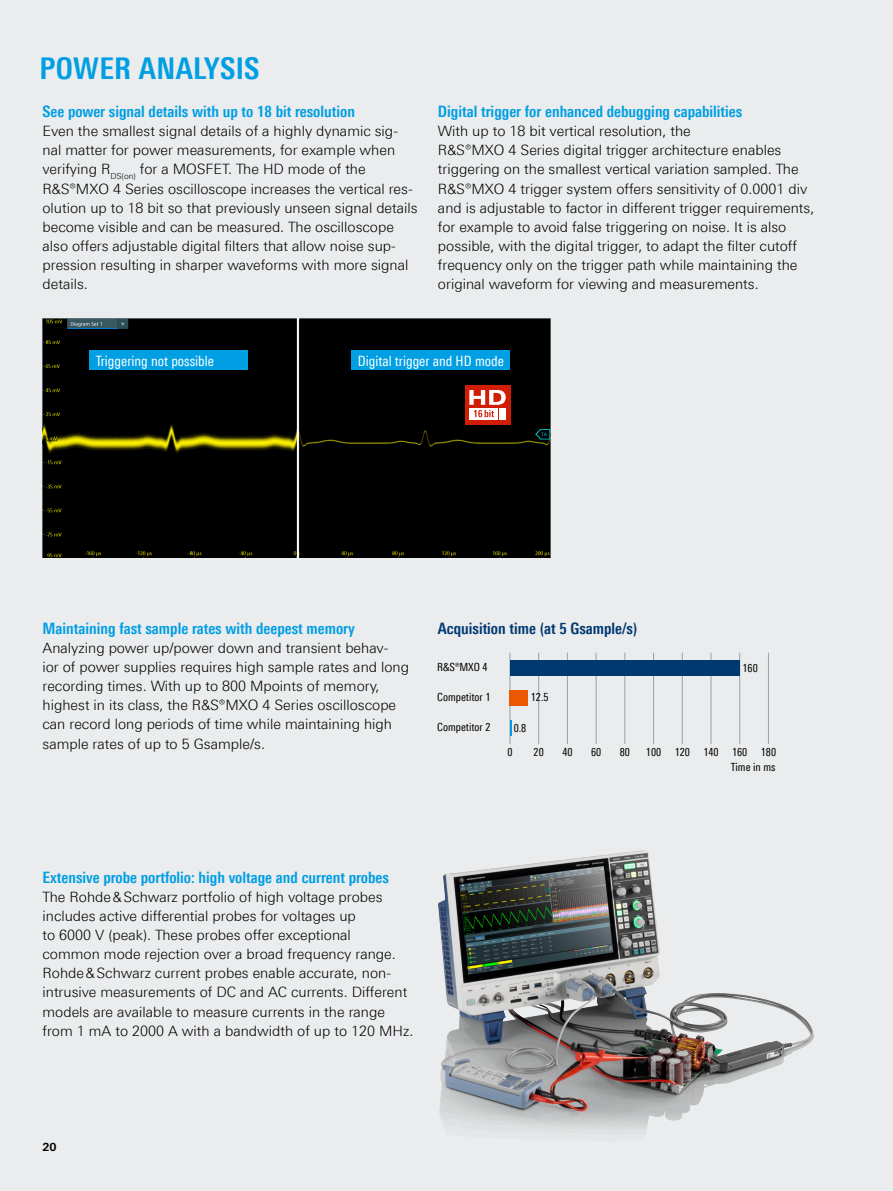
<style>
.page{position:relative;width:893px;height:1191px;background:#eaeced}
.page>*{position:absolute;margin:0;border:0;box-sizing:border-box;transform-origin:0 0}
.Seiten_Headline_20Pt_cyan_IVZ_Applicatio{font:700 30px "Linotype Univers 620 Cn";letter-spacing:.01em;color:#009ee3}
.Absatzfett_cyan{font:700 15.75px "Linotype Univers 620 Cn";color:#009ee3}
.Grafik_Tabelle_Überschrift{font:700 15.75px "Linotype Univers 620 Cn";color:#003872}
.Haupttext_ohne_Abstand{font:300 14.25px/19.2px "Linotype Univers 330";color:#000}
.Grafiktext_9_5_pt_weiss{font:14.25px "Linotype Univers 420 Cn";color:#fff}
.Grafiktext_ohne_Raster{font:11.25px "Linotype Univers 420 Cn";color:#000}
.t1{font:700 11.25px "Linotype Univers 630";color:#000}
</style>
<div class="page">
<hr style="left:538px;top:652px;width:1px;height:92px;background:#99a1a6">
<hr style="left:567px;top:652px;width:1px;height:92px;background:#99a1a6">
<hr style="left:510px;top:652px;width:1px;height:92px;background:#99a1a6">
<hr style="left:625px;top:652px;width:1px;height:92px;background:#99a1a6">
<hr style="left:653px;top:652px;width:1px;height:92px;background:#99a1a6">
<hr style="left:596px;top:652px;width:1px;height:92px;background:#99a1a6">
<hr style="left:711px;top:652px;width:1px;height:92px;background:#99a1a6">
<hr style="left:739px;top:652px;width:1px;height:92px;background:#99a1a6">
<hr style="left:682px;top:652px;width:1px;height:92px;background:#99a1a6">
<hr style="left:768px;top:652px;width:1px;height:92px;background:#99a1a6">
<div style="left:510px;top:690px;width:18px;height:15px;background:#ea5800"></div>
<svg style="left:510px;top:720px;width:1px;height:15px"></svg>
<div style="left:510px;top:660px;width:230px;height:15px;background:#003872"></div>
<img style="left:43px;top:318px;width:508px;height:239px">
<img style="left:439px;top:993px;width:375px;height:141px">
<img style="left:438px;top:851px;width:198px;height:257px">
<div style="left:465px;top:385px;width:45px;height:39px;background:#d21d06"></div>
<svg style="left:469px;top:390px;width:37px;height:29px"></svg>
<div style="left:89px;top:350px;width:159px;height:19px;background:#009ee3"></div>
<div style="left:351px;top:350px;width:159px;height:19px;background:#009ee3"></div>
<p class="Seiten_Headline_20Pt_cyan_IVZ_Applicatio" style="left:40px;top:50px;width:222px">POWER ANALYSIS</p>
<p class="Absatzfett_cyan" style="left:43px;top:102px;width:314px">See power signal details with up to 18 bit resolution</p>
<p class="Haupttext_ohne_Abstand" style="left:43px;top:121px;width:377px">Even the smallest signal details of a highly dynamic sig&shy;nal matter for power measurements, for example when verifying R<sub>DS(on)</sub> for a MOSFET. The HD mode of the R&amp;S®MXO 4 Series oscilloscope increases the vertical res&shy;olution up to 18 bit so that previously unseen signal details become visible and can be measured. The oscilloscope also offers adjustable digital filters that allow noise sup&shy;pression resulting in sharper waveforms with more signal details.</p>
<p class="Absatzfett_cyan" style="left:438px;top:102px;width:306px">Digital trigger for enhanced debugging capabilities</p>
<p class="Haupttext_ohne_Abstand" style="left:438px;top:121px;width:378px">With up to 18 bit vertical resolution, the<br>R&amp;S®MXO 4 Series digital trigger architecture enables triggering on the smallest vertical variation sampled. The R&amp;S®MXO 4 trigger system offers sensitivity of 0.0001 div and is adjustable to factor in different trigger requirements, for example to avoid false triggering on noise. It is also possible, with the digital trigger, to adapt the filter cutoff frequency only on the trigger path while maintaining the original waveform for viewing and measurements.</p>
<p class="Grafiktext_9_5_pt_weiss" style="left:96px;top:352px;width:120px">Triggering not possible</p>
<p class="Grafiktext_9_5_pt_weiss" style="left:358px;top:352px;width:148px">Digital trigger and HD mode</p>
<p class="Absatzfett_cyan" style="left:43px;top:619px;width:314px">Maintaining fast sample rates with deepest memory</p>
<p class="Haupttext_ohne_Abstand" style="left:43px;top:638px;width:368px">Analyzing power up/power down and transient behav-<br>ior of power supplies requires high sample rates and long recording times. With up to 800 Mpoints of memory, highest in its class, the R&amp;S®MXO 4 Series oscilloscope can record long periods of time while maintaining high sample rates of up to 5 Gsample/s.</p>
<p class="Grafik_Tabelle_Überschrift" style="left:438px;top:619px;width:201px">Acquisition time (at 5 Gsample/s)</p>
<p class="Grafiktext_ohne_Raster" style="left:437px;top:661px;width:52px">R&amp;S®MXO 4</p>
<p class="Grafiktext_ohne_Raster" style="left:437px;top:690px;width:55px">Competitor 1</p>
<p class="Grafiktext_ohne_Raster" style="left:437px;top:720px;width:55px">Competitor 2</p>
<p class="Grafiktext_ohne_Raster" style="left:531px;top:690px;width:19px">12.5</p>
<p class="Grafiktext_ohne_Raster" style="left:514px;top:721px;width:14px">0.8</p>
<p class="Grafiktext_ohne_Raster" style="left:742px;top:661px;width:17px">160</p>
<p class="Grafiktext_ohne_Raster" style="left:507px;top:745px;width:7px">0</p>
<p class="Grafiktext_ohne_Raster" style="left:534px;top:745px;width:12px">20</p>
<p class="Grafiktext_ohne_Raster" style="left:562px;top:745px;width:12px">40</p>
<p class="Grafiktext_ohne_Raster" style="left:591px;top:745px;width:12px">60</p>
<p class="Grafiktext_ohne_Raster" style="left:620px;top:745px;width:12px">80</p>
<p class="Grafiktext_ohne_Raster" style="left:646px;top:745px;width:132px">100 120 140 160 180</p>
<p class="Grafiktext_ohne_Raster" style="left:731px;top:760px;width:46px">Time in ms</p>
<p class="Absatzfett_cyan" style="left:43px;top:867px;width:348px">Extensive probe portfolio: high voltage and current probes</p>
<p class="Haupttext_ohne_Abstand" style="left:43px;top:887px;width:372px">The Rohde&amp;Schwarz portfolio of high voltage probes includes active differential probes for voltages up<br>to 6000 V (peak). These probes offer exceptional<br>common mode rejection over a broad frequency range.<br>Rohde&amp;Schwarz current probes enable accurate, non&shy;intrusive measurements of DC and AC currents. Different models are available to measure currents in the range from 1 mA to 2000 A with a bandwidth of up to 120 MHz.</p>
<p class="t1" style="left:43px;top:1139px;width:16px">20</p>
</div>
